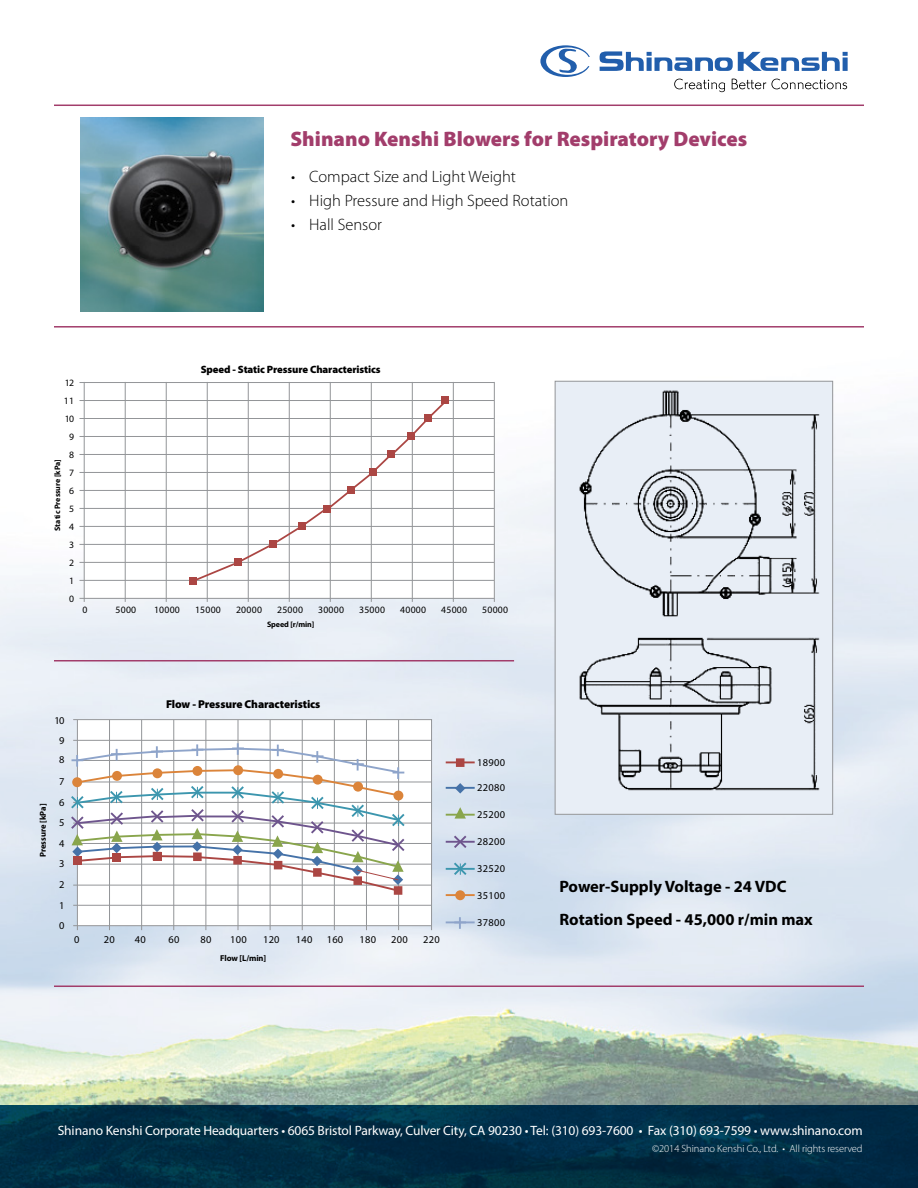
<style>
.page{position:relative;width:918px;height:1188px;background:#fff}
.page>*{position:absolute;margin:0;border:0;box-sizing:border-box;transform-origin:0 0}
.t1{font:900 21px "Myriad Pro";color:#a23d6b}
.t2{font:300 16.5px "Myriad Pro";color:#000}
.t3{font:700 16.5px/33px "Myriad Pro";color:#000}
.t4{font:13.5px "Myriad Pro";letter-spacing:-.01em;color:#fff}
.t5{font:900 11.4px "Myriad Pro";letter-spacing:-.01em;color:#000}
.t6{font:900 10.65px "Myriad Pro";letter-spacing:-.01em;color:#000}
.t7{font:10.5px "Myriad Pro";letter-spacing:.025em;color:#000}
.t8{font:300 10.5px "Myriad Pro";letter-spacing:-.01em;color:#fff}
.t9{font:9.75px "Myriad Pro";letter-spacing:.025em;color:#000}
.t10{font:700 8.55px "Myriad Pro";letter-spacing:-.01em;color:#000}
.t11{font:700 7.95px "Myriad Pro";letter-spacing:-.01em;color:#000}
</style>
<div class="page">
<img style="left:0;top:311px;width:918px;height:794px">
<svg style="left:0;top:1105px;width:918px;height:83px;background:#002d44"></svg>
<svg style="left:72px;top:719px;width:361px;height:212px"></svg>
<svg style="left:454px;top:917px;width:12px;height:12px"></svg>
<svg style="left:69px;top:743px;width:338px;height:150px"></svg>
<div style="left:73px;top:856px;width:9px;height:8px;background:#ab4643"></div>
<div style="left:112px;top:853px;width:9px;height:9px;background:#ab4643"></div>
<div style="left:153px;top:852px;width:8px;height:8px;background:#ab4643"></div>
<div style="left:193px;top:852px;width:9px;height:9px;background:#ab4643"></div>
<div style="left:233px;top:856px;width:9px;height:9px;background:#ab4643"></div>
<div style="left:274px;top:861px;width:8px;height:8px;background:#ab4643"></div>
<div style="left:313px;top:868px;width:9px;height:9px;background:#ab4643"></div>
<div style="left:353px;top:876px;width:9px;height:9px;background:#ab4643"></div>
<div style="left:394px;top:886px;width:8px;height:9px;background:#ab4643"></div>
<hr style="left:446px;top:761px;width:29px;height:2px;background:#ab4643">
<hr style="left:446px;top:787px;width:29px;height:2px;background:#4572a8">
<hr style="left:446px;top:814px;width:29px;height:2px;background:#89a54c">
<hr style="left:446px;top:841px;width:29px;height:2px;background:#6e558d">
<hr style="left:446px;top:868px;width:29px;height:2px;background:#3c96ae">
<hr style="left:446px;top:894px;width:29px;height:2px;background:#db843a">
<hr style="left:446px;top:921px;width:29px;height:2px;background:#8ea4ca">
<div style="left:455px;top:890px;width:10px;height:10px;background:#db843a;border-radius:50%"></div>
<svg style="left:452px;top:861px;width:17px;height:16px"></svg>
<svg style="left:454px;top:836px;width:13px;height:12px"></svg>
<svg style="left:455px;top:807px;width:11px;height:12px"></svg>
<svg style="left:455px;top:783px;width:10px;height:11px"></svg>
<div style="left:456px;top:758px;width:8px;height:9px;background:#ab4643"></div>
<svg style="left:540px;top:45px;width:50px;height:32px"></svg>
<svg style="left:600px;top:51px;width:248px;height:20px"></svg>
<svg style="left:674px;top:79px;width:51px;height:13px"></svg>
<svg style="left:732px;top:79px;width:115px;height:10px"></svg>
<img style="left:80px;top:118px;width:184px;height:193px">
<hr style="left:54px;top:660px;width:460px;height:2px;background:#a23d6b">
<hr style="left:54px;top:326px;width:810px;height:2px;background:#a23d6b">
<div style="left:84px;top:381px;width:411px;height:217px;background:#fff"></div>
<hr style="left:54px;top:105px;width:810px;height:1px;background:#a23d6b">
<hr style="left:54px;top:986px;width:810px;height:1px;background:#a23d6b">
<img style="left:557px;top:383px;width:274px;height:430px">
<div style="left:555px;top:381px;width:278px;height:434px;border:1px solid #939598"></div>
<hr style="left:79px;top:382px;width:415px;height:1px;background:#939598">
<hr style="left:79px;top:400px;width:415px;height:1px;background:#939598">
<hr style="left:79px;top:418px;width:415px;height:1px;background:#939598">
<hr style="left:79px;top:436px;width:415px;height:1px;background:#939598">
<hr style="left:79px;top:454px;width:415px;height:1px;background:#939598">
<hr style="left:79px;top:472px;width:415px;height:1px;background:#939598">
<hr style="left:79px;top:490px;width:415px;height:1px;background:#939598">
<hr style="left:79px;top:508px;width:415px;height:1px;background:#939598">
<hr style="left:79px;top:526px;width:415px;height:1px;background:#939598">
<hr style="left:79px;top:544px;width:415px;height:1px;background:#939598">
<hr style="left:79px;top:562px;width:415px;height:1px;background:#939598">
<hr style="left:79px;top:580px;width:415px;height:1px;background:#939598">
<hr style="left:79px;top:598px;width:415px;height:1px;background:#939598">
<hr style="left:84px;top:382px;width:1px;height:220px;background:#939598">
<hr style="left:125px;top:382px;width:1px;height:220px;background:#939598">
<hr style="left:166px;top:382px;width:1px;height:220px;background:#939598">
<hr style="left:207px;top:382px;width:1px;height:220px;background:#939598">
<hr style="left:248px;top:382px;width:1px;height:220px;background:#939598">
<hr style="left:289px;top:382px;width:1px;height:220px;background:#939598">
<hr style="left:330px;top:382px;width:1px;height:220px;background:#939598">
<hr style="left:371px;top:382px;width:1px;height:220px;background:#939598">
<hr style="left:412px;top:382px;width:1px;height:220px;background:#939598">
<hr style="left:453px;top:382px;width:1px;height:220px;background:#939598">
<hr style="left:494px;top:382px;width:1px;height:220px;background:#939598">
<div style="left:189px;top:577px;width:8px;height:8px;background:#ab4643"></div>
<div style="left:442px;top:396px;width:7px;height:8px;background:#ab4643"></div>
<svg style="left:191px;top:399px;width:257px;height:184px"></svg>
<h1 class="t1" style="left:291px;top:125px;width:458px">Shinano Kenshi Blowers for Respiratory Devices</h1>
<p class="t2" style="left:291px;top:167px;width:226px">• Compact Size and Light Weight</p>
<p class="t2" style="left:291px;top:191px;width:279px">• High Pressure and High Speed Rotation</p>
<p class="t2" style="left:291px;top:215px;width:92px">• Hall Sensor</p>
<p class="t9" style="left:65px;top:376px;width:11px">12</p>
<p class="t9" style="left:64px;top:394px;width:12px">11</p>
<p class="t9" style="left:65px;top:412px;width:11px">10</p>
<p class="t11" style="left:52px;top:531px;width:73px;rotate:-90deg">Static Pressure [kPa]</p>
<p class="t9" style="left:69px;top:430px;width:6px">9</p>
<p class="t9" style="left:69px;top:449px;width:6px">8</p>
<p class="t9" style="left:69px;top:467px;width:6px">7</p>
<p class="t9" style="left:69px;top:485px;width:6px">6</p>
<p class="t9" style="left:69px;top:503px;width:6px">5</p>
<p class="t9" style="left:69px;top:521px;width:6px">4</p>
<p class="t9" style="left:69px;top:539px;width:6px">3</p>
<p class="t9" style="left:69px;top:557px;width:6px">2</p>
<p class="t9" style="left:69px;top:575px;width:6px">1</p>
<p class="t9" style="left:69px;top:593px;width:6px">0</p>
<p class="t6" style="left:201px;top:363px;width:182px">Speed - Static Pressure Characteristics</p>
<p class="t9" style="left:82px;top:604px;width:6px">0</p>
<p class="t9" style="left:116px;top:604px;width:22px">5000</p>
<p class="t9" style="left:154px;top:604px;width:27px">10000</p>
<p class="t9" style="left:195px;top:604px;width:27px">15000</p>
<p class="t9" style="left:236px;top:604px;width:27px">20000</p>
<p class="t9" style="left:277px;top:604px;width:27px">25000</p>
<p class="t9" style="left:318px;top:604px;width:27px">30000</p>
<p class="t9" style="left:359px;top:604px;width:27px">35000</p>
<p class="t9" style="left:400px;top:604px;width:27px">40000</p>
<p class="t9" style="left:441px;top:604px;width:27px">45000</p>
<p class="t9" style="left:482px;top:604px;width:27px">50000</p>
<p class="t11" style="left:267px;top:619px;width:49px">Speed [r/min]</p>
<p class="t10" style="left:37px;top:857px;width:55px;rotate:-90deg">Pressure [kPa]</p>
<p class="t7" style="left:55px;top:714px;width:11px">10</p>
<p class="t7" style="left:59px;top:734px;width:7px">9</p>
<p class="t7" style="left:59px;top:753px;width:7px">8</p>
<p class="t7" style="left:59px;top:775px;width:7px">7</p>
<p class="t7" style="left:59px;top:796px;width:7px">6</p>
<p class="t7" style="left:59px;top:816px;width:7px">5</p>
<p class="t7" style="left:59px;top:837px;width:7px">4</p>
<p class="t7" style="left:59px;top:857px;width:7px">3</p>
<p class="t7" style="left:59px;top:878px;width:7px">2</p>
<p class="t7" style="left:59px;top:899px;width:7px">1</p>
<p class="t7" style="left:59px;top:919px;width:7px">0</p>
<p class="t5" style="left:166px;top:696px;width:156px">Flow - Pressure Characteristics</p>
<p class="t7" style="left:477px;top:756px;width:29px">18900</p>
<p class="t7" style="left:477px;top:781px;width:29px">22080</p>
<p class="t7" style="left:477px;top:808px;width:29px">25200</p>
<p class="t7" style="left:477px;top:835px;width:29px">28200</p>
<p class="t7" style="left:477px;top:862px;width:29px">32520</p>
<p class="t7" style="left:477px;top:889px;width:29px">35100</p>
<p class="t7" style="left:477px;top:916px;width:29px">37800</p>
<p class="t7" style="left:74px;top:933px;width:7px">0</p>
<p class="t7" style="left:104px;top:933px;width:12px">20</p>
<p class="t7" style="left:135px;top:933px;width:12px">40</p>
<p class="t7" style="left:169px;top:933px;width:12px">60</p>
<p class="t7" style="left:200px;top:933px;width:12px">80</p>
<p class="t7" style="left:230px;top:933px;width:18px">100</p>
<p class="t7" style="left:263px;top:933px;width:18px">120</p>
<p class="t7" style="left:296px;top:933px;width:18px">140</p>
<p class="t7" style="left:327px;top:933px;width:18px">160</p>
<p class="t7" style="left:359px;top:933px;width:18px">180</p>
<p class="t7" style="left:391px;top:933px;width:18px">200</p>
<p class="t7" style="left:423px;top:933px;width:18px">220</p>
<p class="t10" style="left:220px;top:953px;width:48px">Flow [L/min]</p>
<p class="t3" style="left:559px;top:869px;width:255px">Power-Supply Voltage - 24 VDC<br>Rotation Speed - 45,000 r/min max</p>
<p class="t4" style="left:58px;top:1122px;width:806px">Shinano Kenshi Corporate Headquarters • 6065 Bristol Parkway, Culver City, CA 90230 • Tel: (310) 693-7600 • Fax (310) 693-7599 • www.shinano.com</p>
<p class="t8" style="left:652px;top:1142px;width:212px">©2014 Shinano Kenshi Co., Ltd. • All rights reserved</p>
</div>
